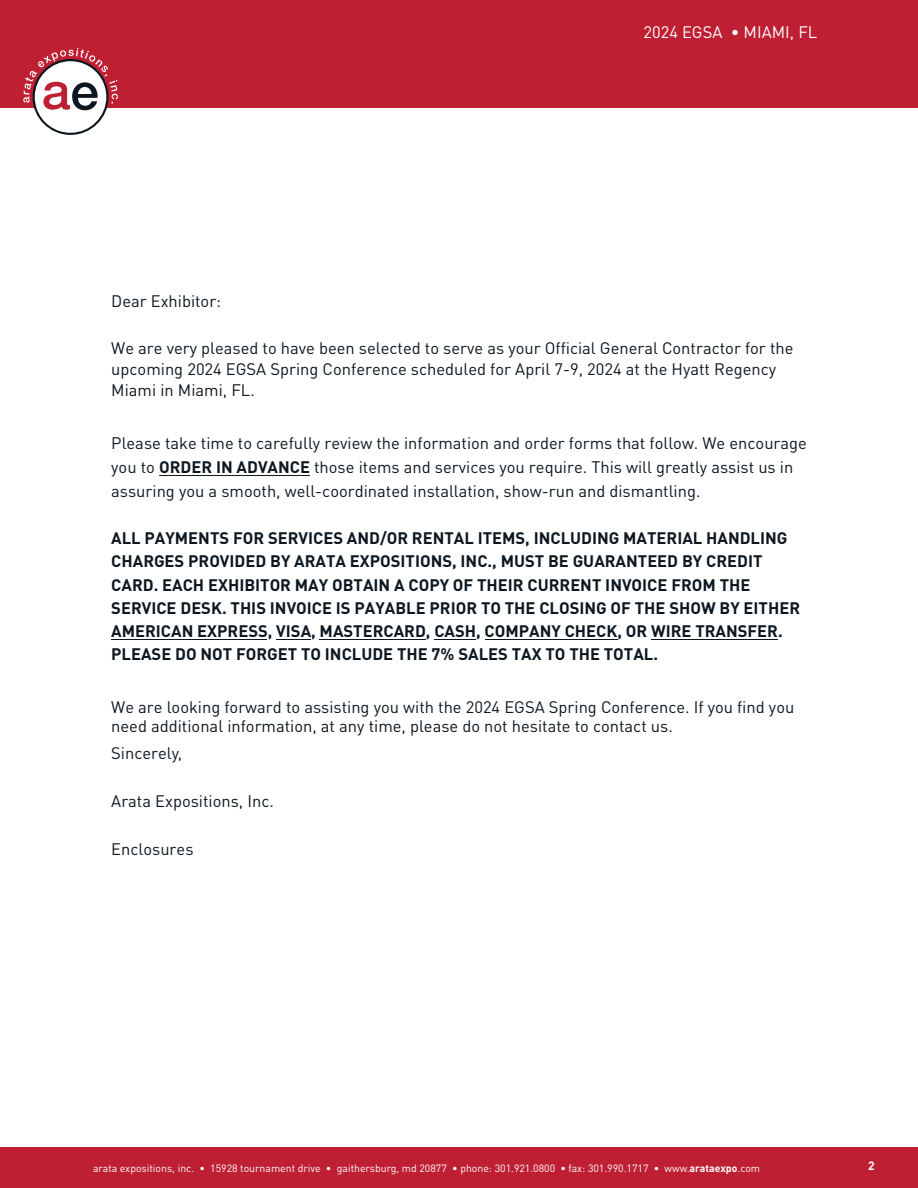
<style>
.page{position:relative;width:918px;height:1188px;background:#fff}
.page>*{position:absolute;margin:0;border:0;box-sizing:border-box;transform-origin:0 0}
.t1{font:16.5px/21.1px "DIN Pro";color:#0d1720}
.t2{font:700 16.5px/23.1px "DIN Pro";color:#0d1720}
.t3{font:16.5px "DIN Pro";color:#fff}
.t4{font:700 12px "DIN Pro";color:#fff}
.t5{font:10.5px "DIN Pro";color:#fff}
.s1{font-weight:700}
</style>
<div class="page">
<div style="left:0;top:0;width:918px;height:108px;background:#be1f33"></div>
<div style="left:0;top:1148px;width:918px;height:40px;background:#be1f33"></div>
<svg style="left:23px;top:48px;width:95px;height:85px"></svg>
<hr style="left:651px;top:639px;width:127px;height:1px;background:#0d1720">
<hr style="left:485px;top:639px;width:132px;height:1px;background:#0d1720">
<hr style="left:276px;top:639px;width:34px;height:1px;background:#0d1720">
<hr style="left:112px;top:639px;width:155px;height:1px;background:#0d1720">
<hr style="left:434px;top:639px;width:42px;height:1px;background:#0d1720">
<hr style="left:319px;top:639px;width:106px;height:1px;background:#0d1720">
<hr style="left:159px;top:475px;width:151px;height:1px;background:#0d1720">
<p class="t3" style="left:644px;top:20px;width:175px">2024 EGSA • MIAMI, FL</p>
<p class="t1" style="left:111px;top:290px;width:111px">Dear Exhibitor:</p>
<p class="t1" style="left:111px;top:337px;width:684px">We are very pleased to have been selected to serve as your Official General Contractor for the upcoming 2024 EGSA Spring Conference scheduled for April 7-9, 2024 at the Hyatt Regency<br>Miami in Miami, FL.</p>
<p class="t1" style="left:111px;top:430px;width:697px;line-height:24px">Please take time to carefully review the information and order forms that follow. We encourage you to <span class="s1">ORDER IN ADVANCE</span> those items and services you require. This will greatly assist us in assuring you a smooth, well-coordinated installation, show-run and dismantling.</p>
<p class="t2" style="left:111px;top:526px;width:690px">ALL PAYMENTS FOR SERVICES AND/OR RENTAL ITEMS, INCLUDING MATERIAL HANDLING CHARGES PROVIDED BY ARATA EXPOSITIONS, INC., MUST BE GUARANTEED BY CREDIT CARD. EACH EXHIBITOR MAY OBTAIN A COPY OF THEIR CURRENT INVOICE FROM THE SERVICE DESK. THIS INVOICE IS PAYABLE PRIOR TO THE CLOSING OF THE SHOW BY EITHER AMERICAN EXPRESS, VISA, MASTERCARD, CASH, COMPANY CHECK, OR WIRE TRANSFER.<br>PLEASE DO NOT FORGET TO INCLUDE THE 7% SALES TAX TO THE TOTAL.</p>
<p class="t1" style="left:111px;top:697px;width:685px;line-height:18.9px">We are looking forward to assisting you with the 2024 EGSA Spring Conference. If you find you need additional information, at any time, please do not hesitate to contact us.</p>
<p class="t1" style="left:111px;top:742px;width:72px">Sincerely,</p>
<p class="t1" style="left:111px;top:790px;width:164px">Arata Expositions, Inc.</p>
<p class="t1" style="left:111px;top:838px;width:84px">Enclosures</p>
<p class="t5" style="left:93px;top:1161px;width:669px">arata expositions, inc. • 15928 tournament drive • gaithersburg, md 20877 • phone: 301.921.0800 • fax: 301.990.1717 • www.<span class="s1">arataexpo</span>.com</p>
<p class="t4" style="left:868px;top:1157px;width:8px">2</p>
</div>
